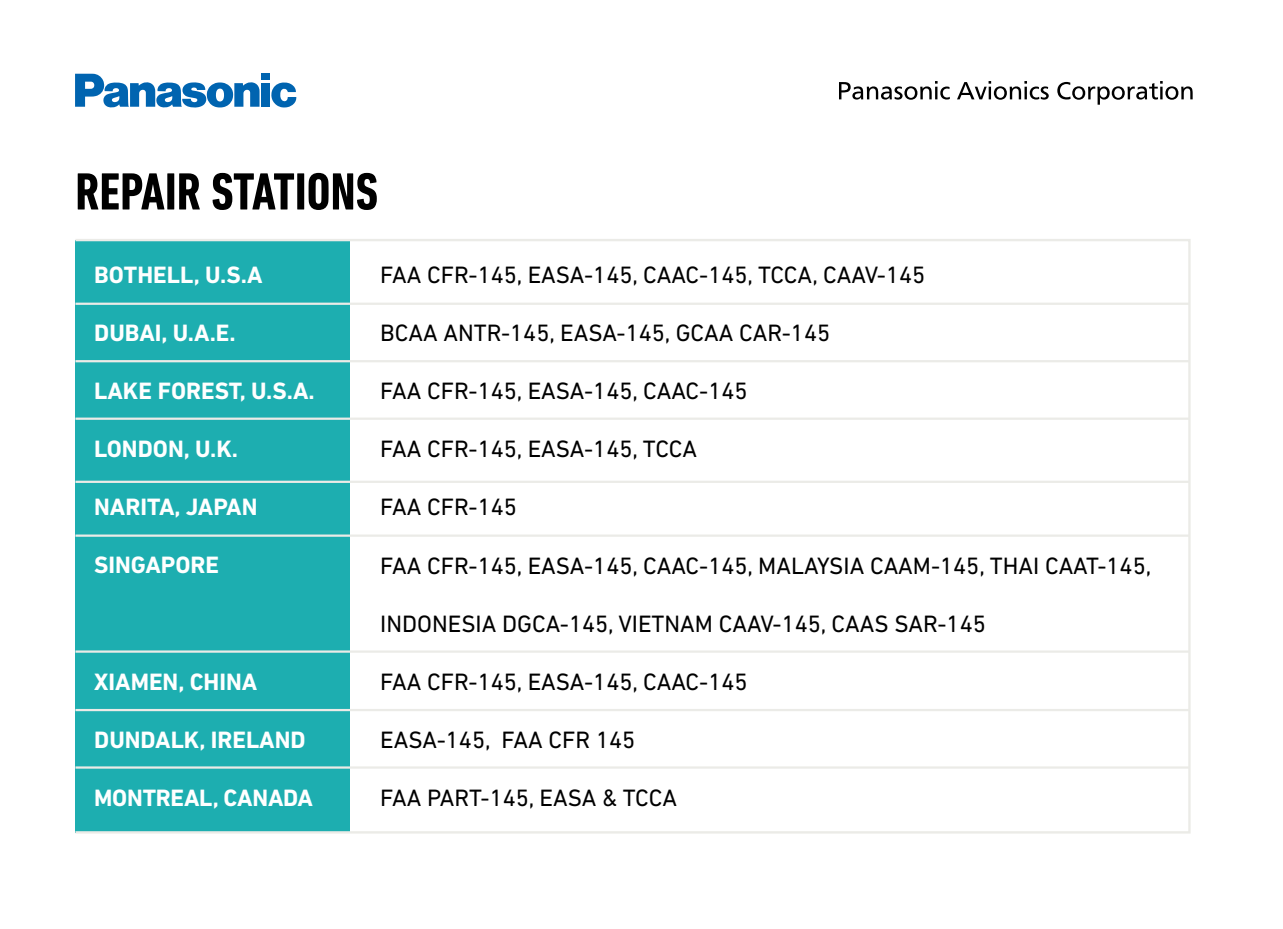
<style>
.page{position:relative;width:1283px;height:929px;background:#fff}
.page>*{position:absolute;margin:0;border:0;box-sizing:border-box;transform-origin:0 0}
.t1{font:700 condensed 53.1px "DIN Next LT Pro";color:#000}
.t2{font:24.07px "DIN Next LT Pro";color:#000}
.t3{font:700 24.07px "DIN Next LT Pro";color:#fff}
</style>
<div class="page">
<svg style="left:839px;top:81px;width:111px;height:19px"></svg>
<svg style="left:957px;top:81px;width:91px;height:19px"></svg>
<svg style="left:1057px;top:81px;width:135px;height:24px"></svg>
<svg style="left:75px;top:74px;width:184px;height:34px"></svg>
<div style="left:261px;top:83px;width:9px;height:24px;background:#0064b0"></div>
<div style="left:261px;top:74px;width:9px;height:6px;background:#0064b0"></div>
<svg style="left:271px;top:82px;width:25px;height:26px"></svg>
<div style="left:75px;top:240px;width:275px;height:592px;background:#1daeb0"></div>
<hr style="left:75px;top:303px;width:1114px;height:2px;background:#ebebe7">
<hr style="left:75px;top:360px;width:1114px;height:2px;background:#ebebe7">
<hr style="left:75px;top:418px;width:1114px;height:2px;background:#ebebe7">
<hr style="left:75px;top:481px;width:1114px;height:2px;background:#ebebe7">
<hr style="left:75px;top:534px;width:1114px;height:3px;background:#ebebe7">
<hr style="left:75px;top:709px;width:1114px;height:2px;background:#ebebe7">
<hr style="left:75px;top:766px;width:1114px;height:3px;background:#ebebe7">
<hr style="left:75px;top:650px;width:1114px;height:3px;background:#ebebe7">
<h1 class="t1" style="left:75px;top:161px;width:304px">REPAIR STATIONS</h1>
<p class="t3" style="left:94px;top:260px;width:170px">BOTHELL, U.S.A</p>
<p class="t3" style="left:94px;top:319px;width:143px">DUBAI, U.A.E.</p>
<p class="t3" style="left:94px;top:377px;width:222px">LAKE FOREST, U.S.A.</p>
<p class="t3" style="left:94px;top:435px;width:145px">LONDON, U.K.</p>
<p class="t3" style="left:94px;top:493px;width:165px">NARITA, JAPAN</p>
<p class="t3" style="left:94px;top:551px;width:126px">SINGAPORE</p>
<p class="t3" style="left:94px;top:667px;width:165px">XIAMEN, CHINA</p>
<p class="t3" style="left:94px;top:726px;width:213px">DUNDALK, IRELAND</p>
<p class="t3" style="left:94px;top:784px;width:220px">MONTREAL, CANADA</p>
<p class="t2" style="left:380px;top:261px;width:546px">FAA CFR-145, EASA-145, CAAC-145, TCCA, CAAV-145</p>
<p class="t2" style="left:380px;top:319px;width:451px">BCAA ANTR-145, EASA-145, GCAA CAR-145</p>
<p class="t2" style="left:380px;top:377px;width:369px">FAA CFR-145, EASA-145, CAAC-145</p>
<p class="t2" style="left:380px;top:435px;width:318px">FAA CFR-145, EASA-145, TCCA</p>
<p class="t2" style="left:380px;top:493px;width:138px">FAA CFR-145</p>
<p class="t2" style="left:380px;top:551px;width:772px">FAA CFR-145, EASA-145, CAAC-145, MALAYSIA CAAM-145, THAI CAAT-145,</p>
<p class="t2" style="left:380px;top:610px;width:607px">INDONESIA DGCA-145, VIETNAM CAAV-145, CAAS SAR-145</p>
<p class="t2" style="left:380px;top:668px;width:369px">FAA CFR-145, EASA-145, CAAC-145</p>
<p class="t2" style="left:380px;top:726px;width:256px">EASA-145, FAA CFR 145</p>
<p class="t2" style="left:380px;top:784px;width:298px">FAA PART-145, EASA &amp; TCCA</p>
</div>
